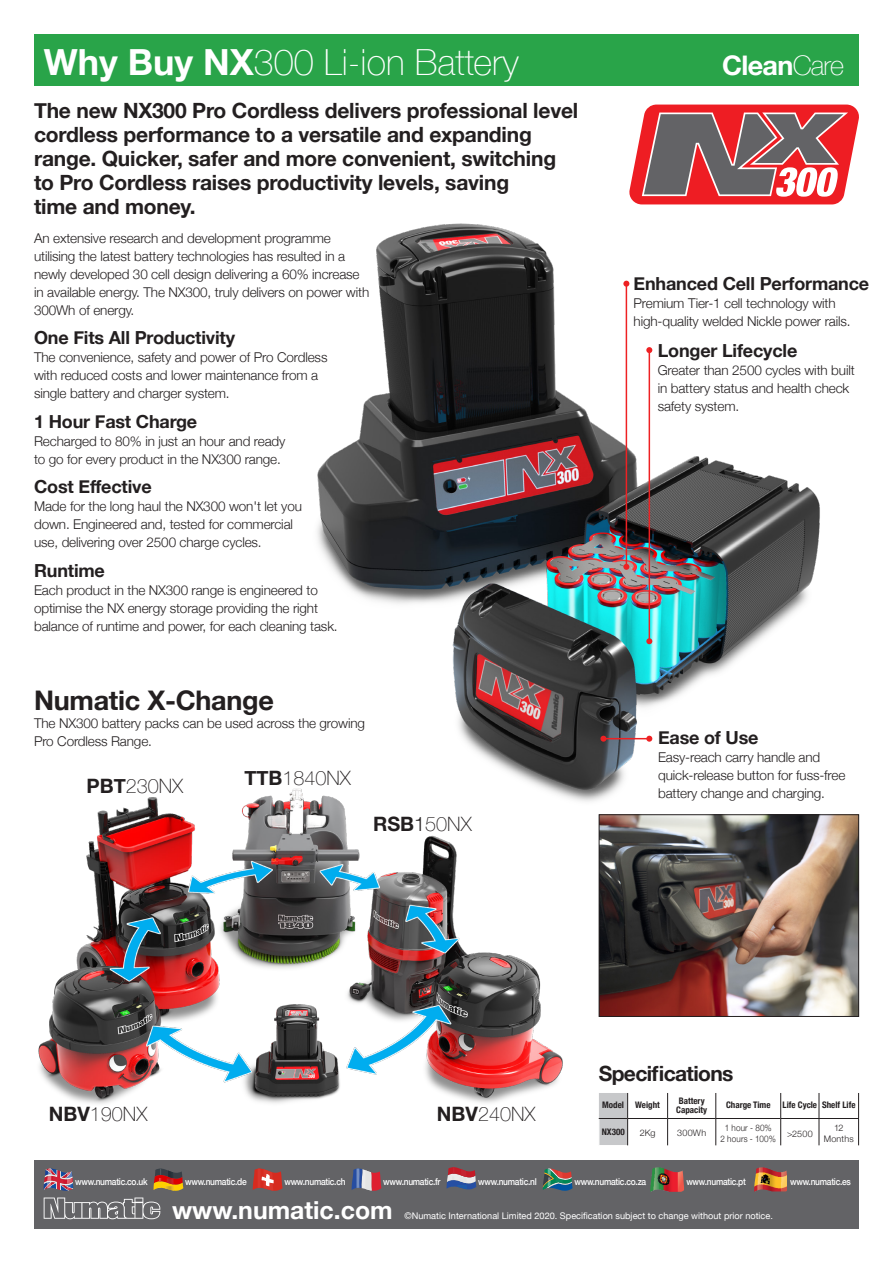
<style>
.page{position:relative;width:893px;height:1263px;background:#fff}
.page>*{position:absolute;margin:0;border:0;box-sizing:border-box;transform-origin:0 0}
.t1{font:100 36px "Helvetica Neue";color:#fff}
.t2{font:700 27px "Helvetica Neue";letter-spacing:-.01em;color:#231f20}
.t3{font:700 27px "Helvetica Neue";letter-spacing:-.025em;color:#fff}
.t4{font:700 24.9px "Helvetica Neue";color:#fff}
.t5{font:700 21px/24px "Helvetica Neue";letter-spacing:-.01em;color:#231f20}
.t6{font:700 21px "Helvetica Neue";letter-spacing:-.03em;color:#231f20}
.t7{font:100 19.8px "Helvetica Neue";color:#231f20}
.t8{font:700 18px "Helvetica Neue";letter-spacing:-.01em;color:#231f20}
.t9{font:300 13.5px/18px "Helvetica Neue";letter-spacing:-.01em;color:#231f20}
.t10{font:500 9.45px "Helvetica Neue";letter-spacing:-.03em;color:#fff;scale:.89 1}
.t11{font:9.15px "Helvetica Neue";color:#fff}
.t12{font:700 condensed 9px/9px "Helvetica Neue";color:#231f20}
.t13{font:300 9px/10.5px "Helvetica Neue";letter-spacing:.025em;color:#231f20;text-align:center}
.t14{font:300 9px "Helvetica Neue";letter-spacing:.025em;color:#231f20;scale:.9 1}
.s1{font-weight:700}
.s2{font-weight:300}
.s3{font-weight:100}
</style>
<div class="page">
<img style="left:317px;top:223px;width:503px;height:594px">
<div style="left:34px;top:35px;width:825px;height:51px;background:#29a449"></div>
<div style="left:34px;top:1161px;width:825px;height:68px;background:#636366"></div>
<svg style="left:44px;top:1168px;width:29px;height:23px"></svg>
<svg style="left:154px;top:1168px;width:29px;height:23px"></svg>
<svg style="left:253px;top:1168px;width:30px;height:23px"></svg>
<svg style="left:352px;top:1168px;width:29px;height:23px"></svg>
<svg style="left:447px;top:1167px;width:29px;height:22px"></svg>
<svg style="left:543px;top:1168px;width:30px;height:23px"></svg>
<img style="left:650px;top:1167px;width:34px;height:25px">
<img style="left:754px;top:1167px;width:33px;height:24px">
<svg style="left:44px;top:1197px;width:116px;height:22px"></svg>
<svg style="left:599px;top:1093px;width:260px;height:53px"></svg>
<hr style="left:626px;top:284px;width:1px;height:283px;background:#ee2123">
<svg style="left:623px;top:564px;width:6px;height:6px"></svg>
<svg style="left:623px;top:281px;width:6px;height:6px"></svg>
<hr style="left:649px;top:350px;width:1px;height:291px;background:#ee2123">
<svg style="left:646px;top:638px;width:6px;height:6px"></svg>
<svg style="left:646px;top:347px;width:6px;height:6px"></svg>
<hr style="left:603px;top:738px;width:46px;height:1px;background:#ee2123">
<svg style="left:600px;top:736px;width:6px;height:6px"></svg>
<svg style="left:646px;top:736px;width:6px;height:6px"></svg>
<img style="left:38px;top:774px;width:539px;height:330px">
<img style="left:601px;top:816px;width:256px;height:199px">
<div style="left:599px;top:814px;width:260px;height:203px;border:1px solid #231f20"></div>
<svg style="left:629px;top:105px;width:230px;height:99px;background:#b86568"></svg>
<p class="t1" style="left:44px;top:35px;width:477px"><span class="s1">Why Buy NX</span>300 Li-ion Battery</p>
<p class="t5" style="left:34px;top:99px;width:546px">The new NX300 Pro Cordless delivers professional level cordless performance to a versatile and expanding range. Quicker, safer and more convenient, switching to Pro Cordless raises productivity levels, saving<br>time and money.</p>
<p class="t9" style="left:34px;top:228px;width:337px">An extensive research and development programme utilising the latest battery technologies has resulted in a newly developed 30 cell design delivering a 60% increase in available energy. The NX300, truly delivers on power with 300Wh of energy.</p>
<p class="t8" style="left:34px;top:324px;width:202px">One Fits All Productivity</p>
<p class="t9" style="left:34px;top:347px;width:295px">The convenience, safety and power of Pro Cordless with reduced costs and lower maintenance from a single battery and charger system.</p>
<p class="t8" style="left:34px;top:407px;width:165px">1 Hour Fast Charge</p>
<p class="t9" style="left:34px;top:431px;width:253px">Recharged to 80% in just an hour and ready to go for every product in the NX300 range.</p>
<p class="t8" style="left:34px;top:473px;width:119px">Cost Effective</p>
<p class="t9" style="left:34px;top:496px;width:269px">Made for the long haul the NX300 won't let you down. Engineered and, tested for commercial use, delivering over 2500 charge cycles.</p>
<p class="t8" style="left:34px;top:556px;width:72px">Runtime</p>
<p class="t9" style="left:34px;top:580px;width:305px">Each product in the NX300 range is engineered to optimise the NX energy storage providing the right balance of runtime and power, for each cleaning task.</p>
<p class="t2" style="left:34px;top:679px;width:241px">Numatic X-Change</p>
<p class="t9" style="left:34px;top:713px;width:332px">The NX300 battery packs can be used across the growing<br>Pro Cordless Range.</p>
<p class="t7" style="left:87px;top:771px;width:98px"><span class="s1">PBT</span>230NX</p>
<p class="t7" style="left:244px;top:763px;width:108px"><span class="s1">TTB</span>1840NX</p>
<p class="t7" style="left:373px;top:809px;width:100px"><span class="s1">RSB</span><span class="s2">1</span>50NX</p>
<p class="t3" style="left:722px;top:44px;width:123px">Clean<span class="s3">Care</span></p>
<p class="t8" style="left:634px;top:270px;width:237px">Enhanced Cell Performance</p>
<p class="t9" style="left:634px;top:293px;width:218px">Premium Tier-1 cell technology with high-quality welded Nickle power rails.</p>
<p class="t8" style="left:658px;top:336px;width:141px">Longer Lifecycle</p>
<p class="t9" style="left:658px;top:360px;width:198px">Greater than 2500 cycles with built in battery status and health check safety system.</p>
<p class="t8" style="left:658px;top:724px;width:102px">Ease of Use</p>
<p class="t9" style="left:658px;top:747px;width:189px">Easy-reach carry handle and quick-release button for fuss-free battery change and charging.</p>
<p class="t7" style="left:49px;top:1098px;width:100px"><span class="s1">NBV</span>190NX</p>
<p class="t7" style="left:437px;top:1098px;width:100px"><span class="s1">NBV</span>240NX</p>
<p class="t6" style="left:599px;top:1057px;width:136px">Specifications</p>
<p class="t12" style="left:602px;top:1100px;width:23px">Model</p>
<p class="t12" style="left:635px;top:1100px;width:26px">Weight</p>
<p class="t12" style="left:676px;top:1095px;width:32px">Battery<br>Capacity</p>
<p class="t12" style="left:726px;top:1100px;width:46px">Charge Time</p>
<p class="t12" style="left:783px;top:1100px;width:36px">Life Cycle</p>
<p class="t12" style="left:822px;top:1100px;width:35px">Shelf Life</p>
<p class="t12" style="left:602px;top:1126px;width:24px">NX300</p>
<p class="t13" style="left:640px;top:1127px;width:17px">2Kg</p>
<p class="t13" style="left:677px;top:1127px;width:30px">300Wh</p>
<p class="t14" style="left:725px;top:1121px;width:54px">1 hour - 80%</p>
<p class="t14" style="left:720px;top:1131px;width:63px">2 hours - 100%</p>
<p class="t13" style="left:787px;top:1127px;width:27px">&gt;2500</p>
<p class="t13" style="left:824px;top:1122px;width:32px">12<br>Months</p>
<p class="t10" style="left:75px;top:1174px;width:83px">www.numatic.co.uk</p>
<p class="t10" style="left:185px;top:1174px;width:71px">www.numatic.de</p>
<p class="t10" style="left:284px;top:1174px;width:70px">www.numatic.ch</p>
<p class="t10" style="left:383px;top:1174px;width:66px">www.numatic.fr</p>
<p class="t10" style="left:478px;top:1174px;width:67px">www.numatic.nl</p>
<p class="t10" style="left:574px;top:1174px;width:82px">www.numatic.co.za</p>
<p class="t10" style="left:686px;top:1174px;width:69px">www.numatic.pt</p>
<p class="t10" style="left:790px;top:1174px;width:70px">www.numatic.es</p>
<p class="t4" style="left:172px;top:1190px;width:222px">www.numatic.com</p>
<p class="t11" style="left:404px;top:1209px;width:370px">©Numatic International Limited 2020. Specification subject to change without prior notice.</p>
</div>
